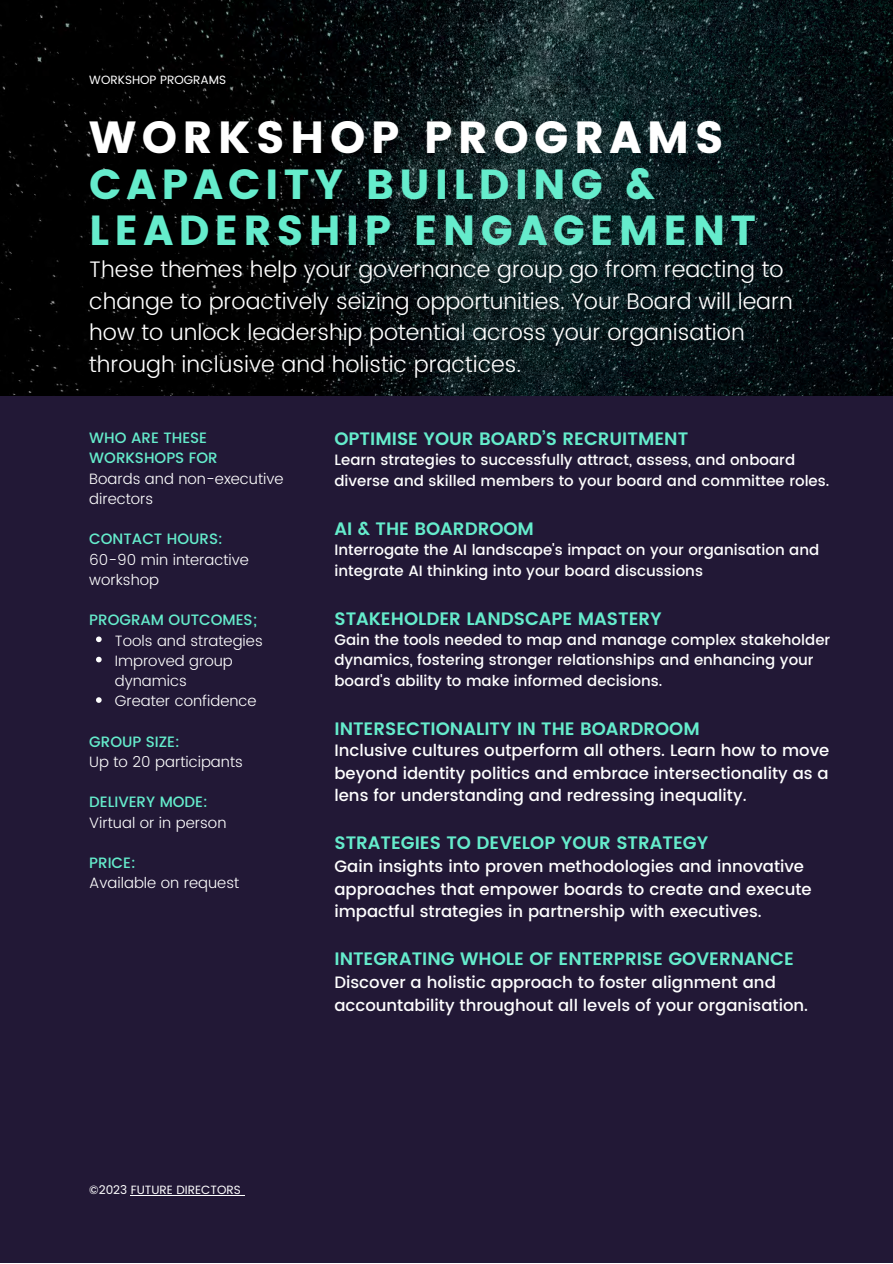
<style>
.page{position:relative;width:893px;height:1264px;background:#fff}
.page>*{position:absolute;margin:0;border:0;box-sizing:border-box;transform-origin:0 0}
.t1{font:45px "Poppins";letter-spacing:.12em;color:#fff}
.t2{font:42px "Poppins";letter-spacing:.12em;color:#65eccc}
.t3{font:300 22.5px/31.5px "Poppins";color:#fff}
.t4{font:600 18px "Poppins";color:#65eccc}
.t5{font:500 16.5px/22.5px "Poppins";color:#fff}
.t6{font:500 15px/20.2px "Poppins";color:#fff}
.t7{font:300 15px/20.2px "Poppins";color:#fff}
.t8{font:500 15px/20.2px "Poppins";color:#65eccc}
.t9{font:12px "Poppins";color:#fff}
</style>
<div class="page">
<div style="left:0;top:0;width:892px;height:1262px;background:#221836"></div>
<img style="left:0;top:0;width:892px;height:396px">
<svg style="left:96px;top:636px;width:6px;height:6px"></svg>
<svg style="left:96px;top:656px;width:6px;height:6px"></svg>
<svg style="left:96px;top:697px;width:6px;height:6px"></svg>
<hr style="left:131px;top:1194px;width:110px;height:1px;background:#fff">
<p class="t9" style="left:89px;top:73px;width:138px">WORKSHOP PROGRAMS</p>
<p class="t1" style="left:89px;top:111px;width:636px">WORKSHOP PROGRAMS</p>
<p class="t2" style="left:89px;top:160px;width:567px">CAPACITY BUILDING &amp;</p>
<p class="t2" style="left:89px;top:206px;width:668px">LEADERSHIP ENGAGEMENT</p>
<p class="t3" style="left:89px;top:254px;width:705px">These themes help your governance group go from reacting to change to proactively seizing opportunities. Your Board will learn how to unlock leadership potential across your organisation through inclusive and holistic practices.</p>
<p class="t8" style="left:89px;top:428px;width:130px">WHO ARE THESE<br>WORKSHOPS FOR</p>
<p class="t7" style="left:89px;top:468px;width:196px">Boards and non-executive directors</p>
<p class="t8" style="left:89px;top:529px;width:135px">CONTACT HOURS:</p>
<p class="t7" style="left:89px;top:549px;width:161px">60-90 min interactive workshop</p>
<p class="t8" style="left:89px;top:610px;width:169px">PROGRAM OUTCOMES;</p>
<p class="t7" style="left:115px;top:630px;width:149px">Tools and strategies</p>
<p class="t7" style="left:115px;top:650px;width:120px">Improved group dynamics</p>
<p class="t7" style="left:115px;top:691px;width:143px">Greater confidence</p>
<p class="t8" style="left:89px;top:731px;width:92px">GROUP SIZE:</p>
<p class="t7" style="left:89px;top:751px;width:155px">Up to 20 participants</p>
<p class="t8" style="left:89px;top:792px;width:120px">DELIVERY MODE:</p>
<p class="t7" style="left:89px;top:812px;width:139px">Virtual or in person</p>
<p class="t8" style="left:89px;top:852px;width:48px">PRICE:</p>
<p class="t7" style="left:89px;top:873px;width:151px">Available on request</p>
<p class="t4" style="left:334px;top:428px;width:355px">OPTIMISE YOUR BOARD’S RECRUITMENT</p>
<p class="t6" style="left:334px;top:450px;width:496px">Learn strategies to successfully attract, assess, and onboard diverse and skilled members to your board and committee roles.</p>
<p class="t4" style="left:334px;top:518px;width:201px">AI &amp; THE BOARDROOM</p>
<p class="t6" style="left:334px;top:540px;width:486px">Interrogate the AI landscape's impact on your organisation and integrate AI thinking into your board discussions</p>
<p class="t4" style="left:334px;top:608px;width:329px">STAKEHOLDER LANDSCAPE MASTERY</p>
<p class="t6" style="left:334px;top:630px;width:497px">Gain the tools needed to map and manage complex stakeholder dynamics, fostering stronger relationships and enhancing your board's ability to make informed decisions.</p>
<p class="t4" style="left:334px;top:718px;width:367px">INTERSECTIONALITY IN THE BOARDROOM</p>
<p class="t5" style="left:334px;top:739px;width:496px;text-align:justify">Inclusive cultures outperform all others. Learn how to move beyond identity politics and embrace intersectionality as a lens for understanding and redressing inequality.</p>
<p class="t4" style="left:334px;top:832px;width:375px">STRATEGIES TO DEVELOP YOUR STRATEGY</p>
<p class="t5" style="left:334px;top:855px;width:479px">Gain insights into proven methodologies and innovative approaches that empower boards to create and execute impactful strategies in partnership with executives.</p>
<p class="t4" style="left:334px;top:948px;width:461px">INTEGRATING WHOLE OF ENTERPRISE GOVERNANCE</p>
<p class="t5" style="left:334px;top:971px;width:475px">Discover a holistic approach to foster alignment and accountability throughout all levels of your organisation.</p>
<p class="t9" style="left:89px;top:1182px;width:153px">©2023 FUTURE DIRECTORS</p>
</div>
